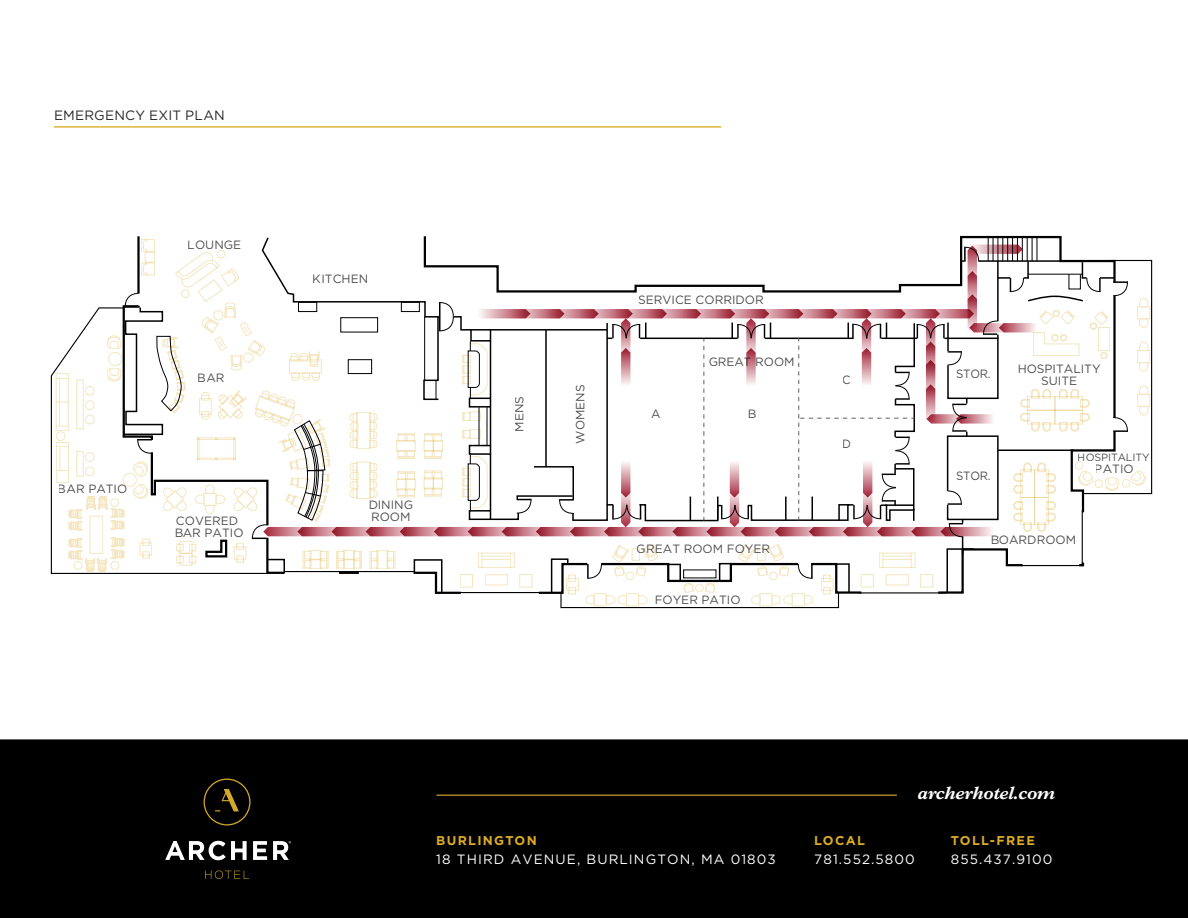
<style>
.page{position:relative;width:1188px;height:918px;background:#fff}
.page>*{position:absolute;margin:0;border:0;box-sizing:border-box;transform-origin:0 0}
.t1{font:italic 700 18px "Plantin MT Std";letter-spacing:-.02em;color:#fff}
.t2{font:13.5px "Gotham";letter-spacing:.08em;color:#fff}
.t3{font:13.5px "Gotham";letter-spacing:.015em;color:#282828}
.t4{font:700 12.75px "Gotham";letter-spacing:.1em;color:#dcab28}
.t5{font:12px/12px "Gotham";color:#000}
.t6{font:12px "Gotham";color:#000;scale:.95 1}
.t7{font:10.5px "Gotham";letter-spacing:-.01em;color:#000}
</style>
<div class="page">
<div style="left:0;top:740px;width:1188px;height:178px;background:#000"></div>
<hr style="left:437px;top:795px;width:460px;height:1px;background:#dcab28">
<svg style="left:165px;top:841px;width:82px;height:19px"></svg>
<svg style="left:253px;top:841px;width:14px;height:19px"></svg>
<svg style="left:205px;top:870px;width:44px;height:9px"></svg>
<svg style="left:204px;top:779px;width:47px;height:47px"></svg>
<svg style="left:273px;top:841px;width:18px;height:19px"></svg>
<svg style="left:50px;top:368px;width:6px;height:206px"></svg>
<div style="left:560px;top:592px;width:279px;height:16px;border:1px solid #000"></div>
<svg style="left:56px;top:235px;width:1097px;height:370px"></svg>
<hr style="left:54px;top:126px;width:667px;height:2px;background:#dcab28">
<p class="t3" style="left:54px;top:108px;width:172px">EMERGENCY EXIT PLAN</p>
<p class="t5" style="left:188px;top:239px;width:55px">LOUNGE</p>
<p class="t5" style="left:58px;top:483px;width:71px">BAR PATIO</p>
<p class="t5" style="left:198px;top:372px;width:28px">BAR</p>
<p class="t5" style="left:174px;top:515px;width:71px">COVERED<br>BAR PATIO</p>
<p class="t5" style="left:313px;top:273px;width:57px">KITCHEN</p>
<p class="t5" style="left:368px;top:499px;width:46px">DINING<br>ROOM</p>
<p class="t5" style="left:513px;top:432px;width:37px;rotate:-90deg">MENS</p>
<p class="t5" style="left:574px;top:444px;width:61px;rotate:-90deg">WOMENS</p>
<p class="t5" style="left:638px;top:293px;width:127px">SERVICE CORRIDOR</p>
<p class="t5" style="left:651px;top:408px;width:11px">A</p>
<p class="t5" style="left:708px;top:355px;width:88px">GREAT ROOM</p>
<p class="t5" style="left:747px;top:408px;width:10px">B</p>
<p class="t5" style="left:637px;top:542px;width:135px">GREAT ROOM FOYER</p>
<p class="t5" style="left:655px;top:593px;width:87px">FOYER PATIO</p>
<p class="t6" style="left:843px;top:373px;width:10px">C</p>
<p class="t6" style="left:843px;top:437px;width:11px">D</p>
<p class="t6" style="left:956px;top:367px;width:38px">STOR.</p>
<p class="t6" style="left:956px;top:469px;width:38px">STOR.</p>
<p class="t5" style="left:1018px;top:362px;width:85px;text-align:center">HOSPITALITY<br>SUITE</p>
<p class="t7" style="left:1078px;top:451px;width:73px">HOSPITALITY</p>
<p class="t5" style="left:1095px;top:462px;width:40px">PATIO</p>
<p class="t5" style="left:990px;top:534px;width:87px">BOARDROOM</p>
<h1 class="t1" style="left:917px;top:782px;width:139px">archerhotel.com</h1>
<p class="t4" style="left:436px;top:833px;width:102px">BURLINGTON</p>
<p class="t4" style="left:814px;top:833px;width:52px">LOCAL</p>
<p class="t4" style="left:951px;top:833px;width:86px">TOLL-FREE</p>
<p class="t2" style="left:436px;top:852px;width:341px">18 THIRD AVENUE, BURLINGTON, MA 01803</p>
<p class="t2" style="left:814px;top:852px;width:102px">781.552.5800</p>
<p class="t2" style="left:951px;top:852px;width:103px">855.437.9100</p>
</div>
